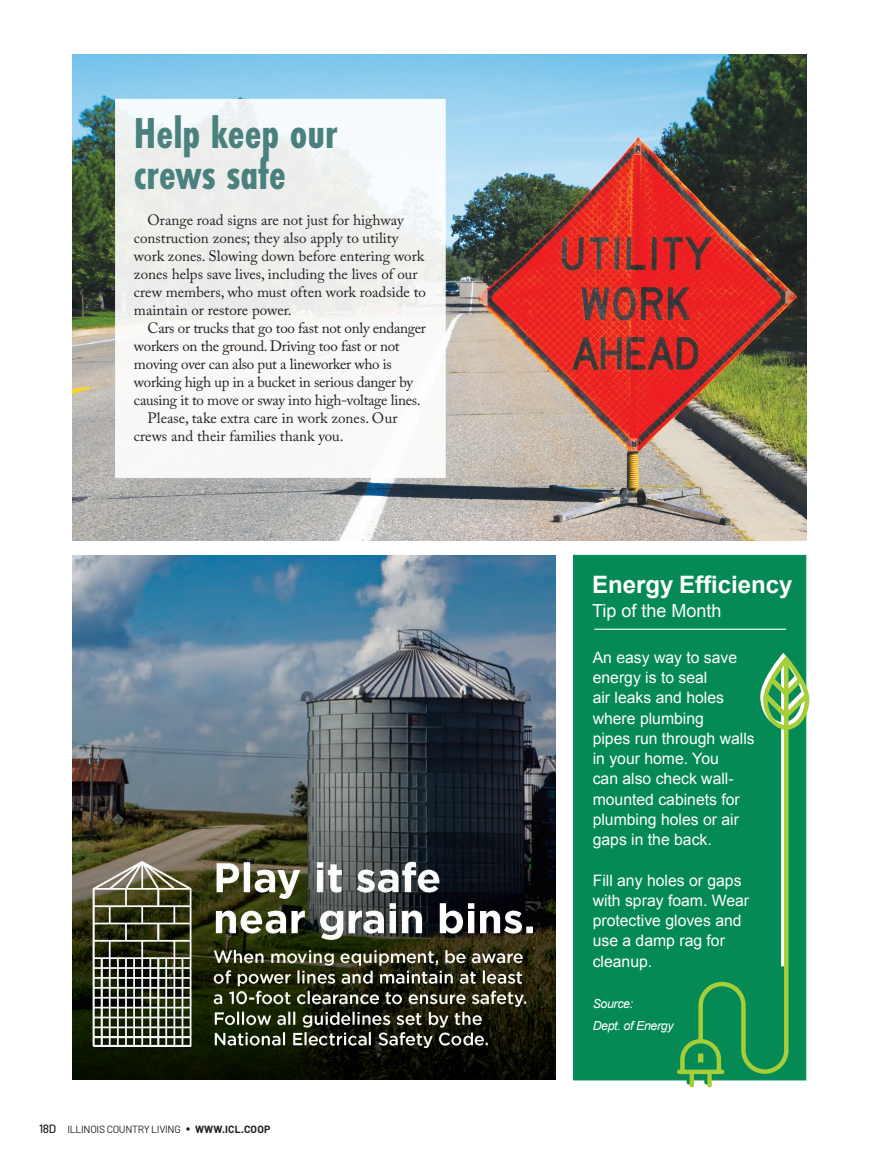
<style>
.page{position:relative;width:878px;height:1161px;background:#fff}
.page>*{position:absolute;margin:0;border:0;box-sizing:border-box;transform-origin:0 0}
.Head{font:700 45px/40.5px "Futura PT Cond";color:#4a807d}
.t1{font:700 24px "Arial";color:#fff}
.t2{font:18px "Arial";color:#fff}
.t3{font:15.75px/20.2px "Arial";color:#fff}
.Text{font:15px/18px "Adobe Caslon Pro";color:#231f20}
.Text-2{font:15px/18px "Adobe Caslon Pro";letter-spacing:-.02em;color:#231f20}
.t4{font:italic 12.3px/21.3px "Arial";letter-spacing:-.03em;color:#fff}
.t5{font:10.5px "Barlow";letter-spacing:-.03em;color:#231f20}
.s1{font-weight:500;font-size:12px}
.s2{font-size:15px}
.s3{font-weight:700}
</style>
<div class="page">
<div style="left:573px;top:555px;width:232px;height:525px;background:#058a55;border:1px solid #058a55"></div>
<svg style="left:677px;top:656px;width:132px;height:431px"></svg>
<div style="left:695px;top:1051px;width:5px;height:8px;background:#058a55"></div>
<div style="left:698px;top:1054px;width:5px;height:8px;background:#a6ce39"></div>
<hr style="left:594px;top:629px;width:192px;height:1px;background:#fff">
<img style="left:72px;top:555px;width:483px;height:525px">
<img style="left:72px;top:54px;width:735px;height:487px">
<div style="left:115px;top:99px;width:331px;height:379px;background:#f6f7f7;border:2px solid #fff"></div>
<p class="Head" style="left:134px;top:113px;width:205px">Help keep our crews safe</p>
<p class="Text" style="left:134px;top:210px;width:293px;text-indent:14px">Orange road signs are not just for highway construction zones; they also apply to utility work zones. Slowing down before entering work zones helps save lives, including the lives of our crew members, who must often work roadside to maintain or restore power.</p>
<p class="Text-2" style="left:134px;top:318px;width:293px;text-indent:14px">Cars or trucks that go too fast not only endanger workers on the ground. Driving too fast or not moving over can also put a lineworker who is working high up in a bucket in serious danger by causing it to move or sway into high-voltage lines.</p>
<p class="Text" style="left:134px;top:408px;width:265px;text-indent:14px">Please, take extra care in work zones. Our crews and their families thank you.</p>
<p class="t5" style="left:39px;top:1123px;width:233px"><span class="s1">18D</span> ILLINOIS COUNTRY LIVING <span class="s2">•</span> <span class="s3">WWW.ICL.COOP</span></p>
<p class="t1" style="left:592px;top:569px;width:202px">Energy Efficiency</p>
<p class="t2" style="left:592px;top:599px;width:131px">Tip of the Month</p>
<p class="t3" style="left:592px;top:647px;width:163px">An easy way to save energy is to seal<br>air leaks and holes where plumbing<br>pipes run through walls in your home. You<br>can also check wall&shy;mounted cabinets for plumbing holes or air gaps in the back.</p>
<p class="t3" style="left:592px;top:870px;width:158px">Fill any holes or gaps with spray foam. Wear protective gloves and use a damp rag for cleanup.</p>
<p class="t4" style="left:592px;top:993px;width:82px">Source:<br>Dept. of Energy</p>
</div>
